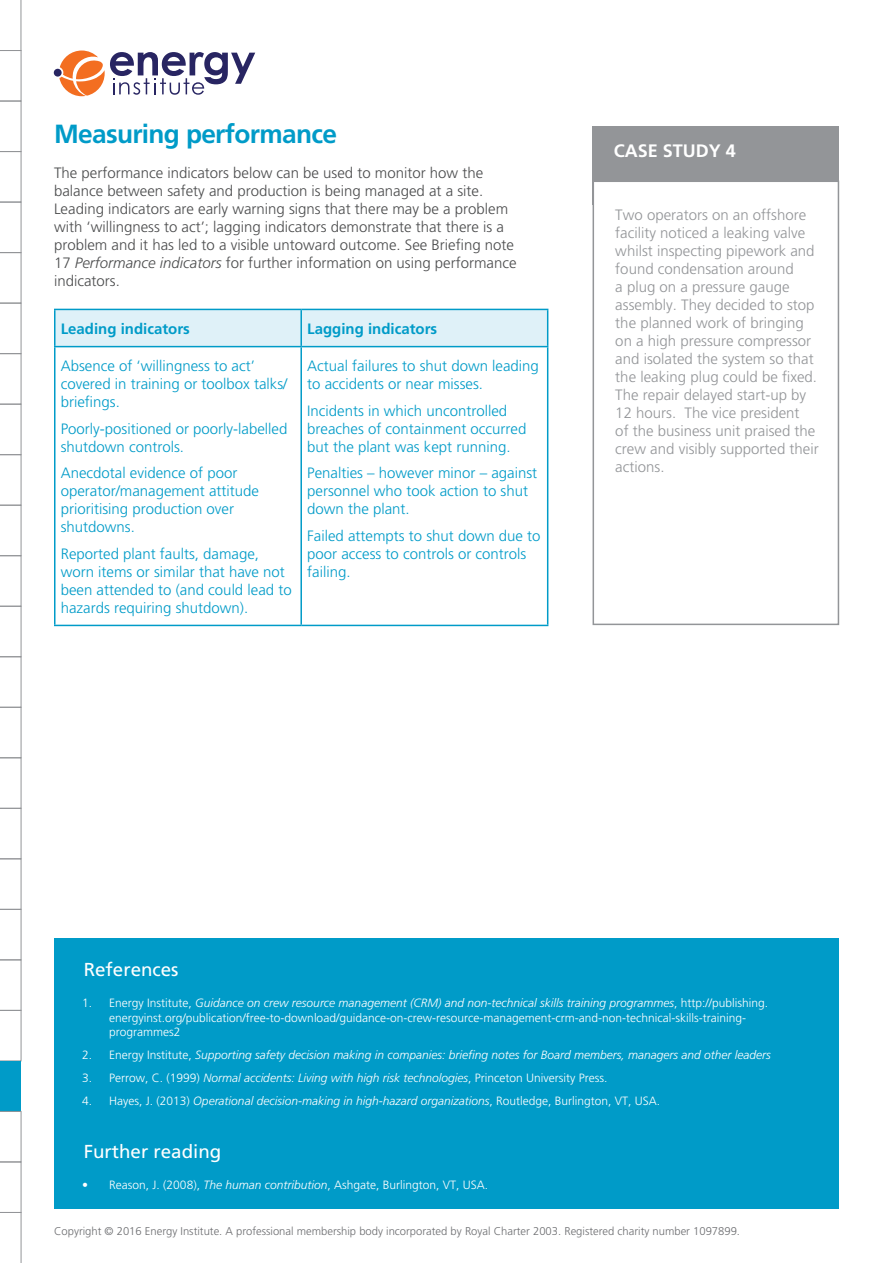
<style>
.page{position:relative;width:893px;height:1263px;background:#fff}
.page>*{position:absolute;margin:0;border:0;box-sizing:border-box;transform-origin:0 0}
.Header_1{font:700 26.25px "Frutiger";letter-spacing:-.025em;color:#009bc8}
.Reference_header{font:18.75px "Frutiger";color:#fff}
.Case_study_X{font:700 18px "Frutiger";color:#fff}
.Table_contents{font:300 15px/18px "Frutiger";color:#009bc8}
.Case_Study_desc_text{font:300 15px/18px "Frutiger";color:#939598}
.Main_body_text{font:300 15px/18px "Frutiger";color:#4b4c4d}
.Table_header_row{font:700 15px "Frutiger";color:#009bc8}
.t1{font:300 12px/14.4px "Frutiger";color:#fff}
.t2{font:italic 300 12px "Frutiger";color:#fff}
.t3{font:300 11.25px "Frutiger";color:#6c6d70}
.s1{font-style:italic}
.s2{font-style:normal}
</style>
<div class="page">
<div style="left:54px;top:69px;width:8px;height:8px;background:#282562;border-radius:50%"></div>
<svg style="left:59px;top:51px;width:196px;height:45px"></svg>
<svg style="left:0;top:0;width:21px;height:1061px"></svg>
<div style="left:0;top:1061px;width:21px;height:50px;background:#009bc8"></div>
<svg style="left:0;top:1111px;width:21px;height:152px"></svg>
<div style="left:56px;top:310px;width:491px;height:36px;background:#dff1f8"></div>
<hr style="left:54px;top:310px;width:2px;height:36px;background:#009bc8">
<hr style="left:54px;top:309px;width:247px;height:1px;background:#009bc8">
<hr style="left:301px;top:309px;width:247px;height:1px;background:#009bc8">
<hr style="left:300px;top:310px;width:2px;height:36px;background:#009bc8">
<hr style="left:547px;top:310px;width:1px;height:36px;background:#009bc8">
<hr style="left:54px;top:347px;width:2px;height:278px;background:#009bc8">
<hr style="left:54px;top:346px;width:247px;height:1px;background:#009bc8">
<hr style="left:301px;top:346px;width:247px;height:1px;background:#009bc8">
<hr style="left:300px;top:347px;width:2px;height:278px;background:#009bc8">
<hr style="left:547px;top:347px;width:1px;height:278px;background:#009bc8">
<hr style="left:54px;top:625px;width:247px;height:1px;background:#009bc8">
<hr style="left:301px;top:625px;width:247px;height:1px;background:#009bc8">
<div style="left:593px;top:126px;width:246px;height:79px;background:#939598"></div>
<div style="left:593px;top:181px;width:245px;height:443px;background:#fff"></div>
<div style="left:593px;top:181px;width:246px;height:444px;border:2px solid #939598"></div>
<div style="left:54px;top:938px;width:785px;height:271px;background:#009bc8"></div>
<p class="Header_1" style="left:54px;top:118px;width:284px">Measuring performance</p>
<p class="Main_body_text" style="left:54px;top:163px;width:464px">The performance indicators below can be used to monitor how the balance between safety and production is being managed at a site.<br>Leading indicators are early warning signs that there may be a problem with ‘willingness to act’; lagging indicators demonstrate that there is a problem and it has led to a visible untoward outcome. See Briefing note 17 <span class="s1">Performance indicators</span> for further information on using performance indicators.</p>
<p class="Table_header_row" style="left:61px;top:320px;width:131px">Leading indicators</p>
<p class="Table_header_row" style="left:307px;top:320px;width:132px">Lagging indicators</p>
<p class="Table_contents" style="left:61px;top:357px;width:228px">Absence of ‘willingness to act’ covered in training or toolbox talks/ briefings.</p>
<p class="Table_contents" style="left:61px;top:419px;width:228px">Poorly-positioned or poorly-labelled shutdown controls.</p>
<p class="Table_contents" style="left:61px;top:464px;width:200px">Anecdotal evidence of poor operator/management attitude prioritising production over shutdowns.</p>
<p class="Table_contents" style="left:61px;top:544px;width:232px">Reported plant faults, damage, worn items or similar that have not been attended to (and could lead to hazards requiring shutdown).</p>
<p class="Table_contents" style="left:307px;top:357px;width:233px">Actual failures to shut down leading to accidents or near misses.</p>
<p class="Table_contents" style="left:307px;top:401px;width:221px">Incidents in which uncontrolled breaches of containment occurred but the plant was kept running.</p>
<p class="Table_contents" style="left:307px;top:464px;width:232px">Penalties – however minor – against personnel who took action to shut down the plant.</p>
<p class="Table_contents" style="left:307px;top:526px;width:235px">Failed attempts to shut down due to poor access to controls or controls failing.</p>
<p class="Case_study_X" style="left:614px;top:140px;width:124px">CASE STUDY 4</p>
<p class="Case_Study_desc_text" style="left:615px;top:206px;width:205px">Two operators on an offshore facility noticed a leaking valve whilst inspecting pipework and found condensation around<br>a plug on a pressure gauge assembly. They decided to stop the planned work of bringing on a high pressure compressor and isolated the system so that the leaking plug could be fixed.<br>The repair delayed start-up by<br>12 hours. The vice president<br>of the business unit praised the crew and visibly supported their actions.</p>
<p class="Reference_header" style="left:84px;top:958px;width:96px">References</p>
<p class="t1" style="left:109px;top:996px;width:660px;text-indent:-27px">1. Energy Institute, <span class="s1">Guidance on crew resource management (CRM) and non-technical skills training programmes</span>, http://publishing. energyinst.org/publication/free-to-download/guidance-on-crew-resource-management-crm-and-non-technical-skills-training&shy;programmes2</p>
<p class="t2" style="left:82px;top:1048px;width:690px"><span class="s2">2. Energy Institute,</span> Supporting safety decision making in companies: briefing notes for Board members, managers and other leaders</p>
<p class="t2" style="left:82px;top:1071px;width:527px"><span class="s2">3. Perrow, C. (1999)</span> Normal accidents: Living with high risk technologies<span class="s2">, Princeton University Press.</span></p>
<p class="t2" style="left:82px;top:1093px;width:579px"><span class="s2">4. Hayes, J. (2013)</span> Operational decision-making in high-hazard organizations<span class="s2">, Routledge, Burlington, VT, USA.</span></p>
<p class="Reference_header" style="left:84px;top:1140px;width:139px">Further reading</p>
<p class="t1" style="left:82px;top:1178px;width:407px">• Reason, J. (2008), <span class="s1">The human contribution</span>, Ashgate, Burlington, VT, USA.</p>
<p class="t3" style="left:54px;top:1224px;width:688px">Copyright © 2016 Energy Institute. A professional membership body incorporated by Royal Charter 2003. Registered charity number 1097899.</p>
</div>
